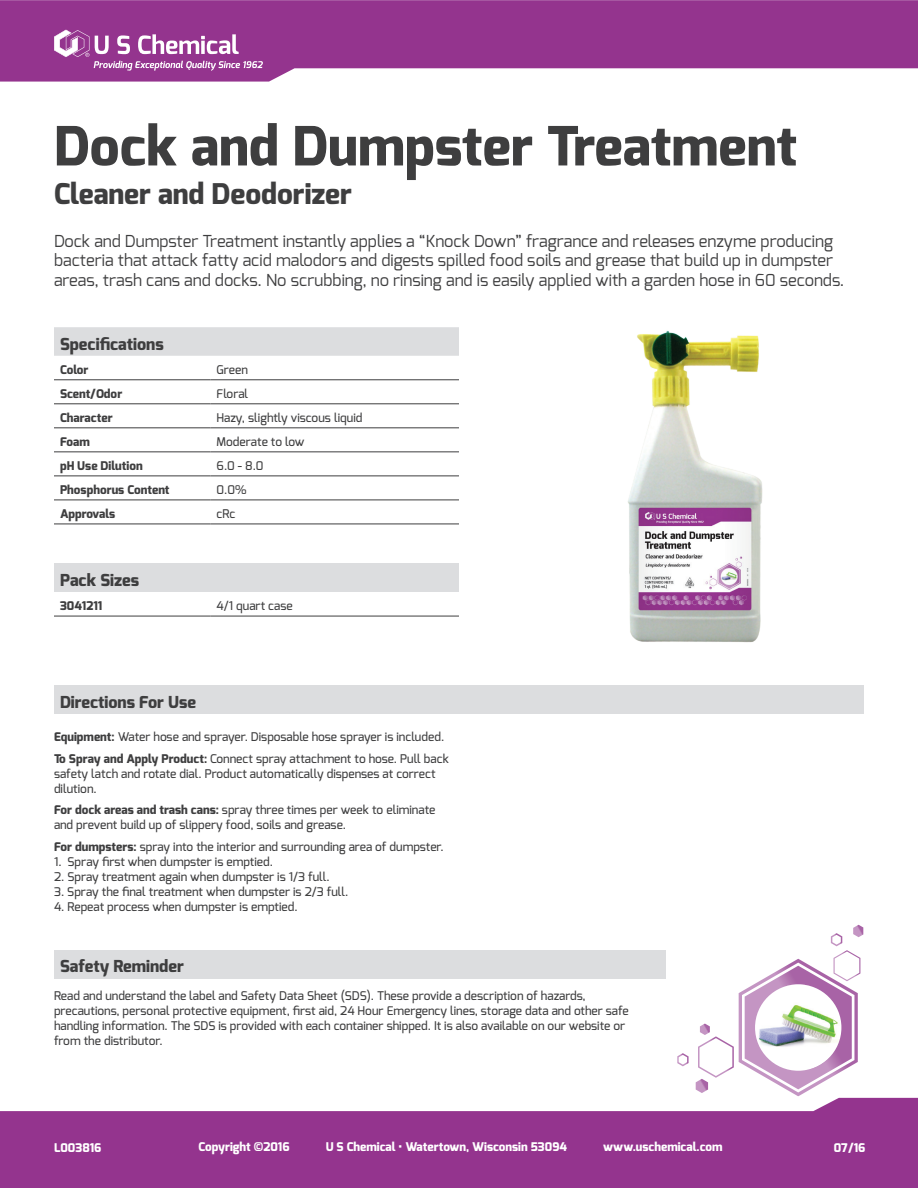
<style>
.page{position:relative;width:918px;height:1188px;background:#fff}
.page>*{position:absolute;margin:0;border:0;box-sizing:border-box;transform-origin:0 0}
.t1{font:800 54px "Exo";color:#3e3e3f}
.t2{font:800 28.5px "Exo";color:#3e3e3f}
.t3{font:16.5px/19.5px "Exo";color:#3e3e3f}
.t4{font:800 16.5px "Exo";color:#3e3e3f}
.t5{font:500 12px/15px "Exo";color:#3e3e3f}
.t6{font:800 12px "Exo";color:#fff}
.t7{font:800 12px "Exo";color:#3e3e3f}
.s1{font-weight:800}
</style>
<div class="page">
<svg style="left:0;top:0;width:918px;height:82px;background:#a24f9d"></svg>
<svg style="left:0;top:1098px;width:918px;height:90px;background:#a24e9c"></svg>
<svg style="left:696px;top:925px;width:167px;height:171px"></svg>
<svg style="left:677px;top:1053px;width:12px;height:13px"></svg>
<div style="left:54px;top:685px;width:810px;height:29px;background:#dcdddf"></div>
<img style="left:628px;top:330px;width:135px;height:313px">
<svg style="left:54px;top:30px;width:209px;height:41px;background:#ac63a8"></svg>
<div style="left:54px;top:950px;width:612px;height:28px;background:#dcdddf"></div>
<div style="left:54px;top:564px;width:405px;height:28px;background:#dcdddf"></div>
<hr style="left:54px;top:616px;width:157px;height:1px;background:#3e3e3f">
<hr style="left:211px;top:616px;width:248px;height:1px;background:#3e3e3f">
<div style="left:54px;top:327px;width:405px;height:29px;background:#dcdddf"></div>
<hr style="left:54px;top:380px;width:157px;height:1px;background:#3e3e3f">
<hr style="left:211px;top:380px;width:248px;height:1px;background:#3e3e3f">
<hr style="left:54px;top:404px;width:157px;height:1px;background:#3e3e3f">
<hr style="left:211px;top:404px;width:248px;height:1px;background:#3e3e3f">
<hr style="left:54px;top:428px;width:157px;height:1px;background:#3e3e3f">
<hr style="left:211px;top:428px;width:248px;height:1px;background:#3e3e3f">
<hr style="left:54px;top:452px;width:157px;height:1px;background:#3e3e3f">
<hr style="left:211px;top:452px;width:248px;height:1px;background:#3e3e3f">
<hr style="left:54px;top:476px;width:157px;height:1px;background:#3e3e3f">
<hr style="left:211px;top:476px;width:248px;height:1px;background:#3e3e3f">
<hr style="left:54px;top:500px;width:157px;height:1px;background:#3e3e3f">
<hr style="left:211px;top:500px;width:248px;height:1px;background:#3e3e3f">
<hr style="left:54px;top:524px;width:157px;height:1px;background:#3e3e3f">
<hr style="left:211px;top:524px;width:248px;height:1px;background:#3e3e3f">
<h1 class="t1" style="left:54px;top:111px;width:745px">Dock and Dumpster Treatment</h1>
<h2 class="t2" style="left:54px;top:176px;width:299px">Cleaner and Deodorizer</h2>
<p class="t3" style="left:54px;top:231px;width:792px">Dock and Dumpster Treatment instantly applies a “Knock Down” fragrance and releases enzyme producing bacteria that attack fatty acid malodors and digests spilled food soils and grease that build up in dumpster areas, trash cans and docks. No scrubbing, no rinsing and is easily applied with a garden hose in 60 seconds.</p>
<h3 class="t4" style="left:60px;top:333px;width:105px">Specifications</h3>
<p class="t7" style="left:60px;top:362px;width:30px">Color</p>
<p class="t5" style="left:217px;top:362px;width:33px">Green</p>
<p class="t7" style="left:60px;top:386px;width:64px">Scent/Odor</p>
<p class="t5" style="left:217px;top:386px;width:33px">Floral</p>
<p class="t7" style="left:60px;top:410px;width:54px">Character</p>
<p class="t5" style="left:217px;top:410px;width:147px">Hazy, slightly viscous liquid</p>
<p class="t7" style="left:60px;top:434px;width:31px">Foam</p>
<p class="t5" style="left:217px;top:434px;width:89px">Moderate to low</p>
<p class="t7" style="left:60px;top:458px;width:84px">pH Use Dilution</p>
<p class="t5" style="left:217px;top:458px;width:49px">6.0 - 8.0</p>
<p class="t7" style="left:60px;top:482px;width:111px">Phosphorus Content</p>
<p class="t5" style="left:217px;top:482px;width:32px">0.0%</p>
<p class="t7" style="left:60px;top:506px;width:57px">Approvals</p>
<p class="t5" style="left:217px;top:506px;width:20px">cRc</p>
<h3 class="t4" style="left:60px;top:570px;width:81px">Pack Sizes</h3>
<p class="t7" style="left:60px;top:598px;width:44px">3041211</p>
<p class="t5" style="left:217px;top:598px;width:78px">4/1 quart case</p>
<h3 class="t4" style="left:60px;top:691px;width:138px">Directions For Use</h3>
<p class="t5" style="left:54px;top:726px;width:396px;line-height:21.8px"><span class="s1">Equipment:</span> Water hose and sprayer. Disposable hose sprayer is included.<br><span class="s1">To Spray and Apply Product:</span> Connect spray attachment to hose. Pull back</p>
<p class="t5" style="left:54px;top:766px;width:383px">safety latch and rotate dial. Product automatically dispenses at correct dilution.</p>
<p class="t5" style="left:54px;top:803px;width:383px"><span class="s1">For dock areas and trash cans:</span> spray three times per week to eliminate and prevent build up of slippery food, soils and grease.</p>
<p class="t5" style="left:54px;top:839px;width:391px"><span class="s1">For dumpsters:</span> spray into the interior and surrounding area of dumpster.</p>
<p class="t5" style="left:54px;top:854px;width:221px">1. Spray first when dumpster is emptied.</p>
<p class="t5" style="left:54px;top:869px;width:277px">2. Spray treatment again when dumpster is 1/3 full.</p>
<p class="t5" style="left:54px;top:884px;width:296px">3. Spray the final treatment when dumpster is 2/3 full.</p>
<p class="t5" style="left:54px;top:899px;width:245px">4. Repeat process when dumpster is emptied.</p>
<h3 class="t4" style="left:60px;top:956px;width:125px">Safety Reminder</h3>
<p class="t5" style="left:54px;top:988px;width:576px">Read and understand the label and Safety Data Sheet (SDS). These provide a description of hazards, precautions, personal protective equipment, first aid, 24 Hour Emergency lines, storage data and other safe handling information. The SDS is provided with each container shipped. It is also available on our website or from the distributor.</p>
<p class="t6" style="left:54px;top:1140px;width:49px">L003816</p>
<p class="t6" style="left:199px;top:1139px;width:93px">Copyright ©2016</p>
<p class="t6" style="left:326px;top:1139px;width:243px">U S Chemical • Watertown, Wisconsin 53094</p>
<p class="t6" style="left:603px;top:1139px;width:121px">www.uschemical.com</p>
<p class="t6" style="left:834px;top:1140px;width:33px">07/16</p>
</div>
